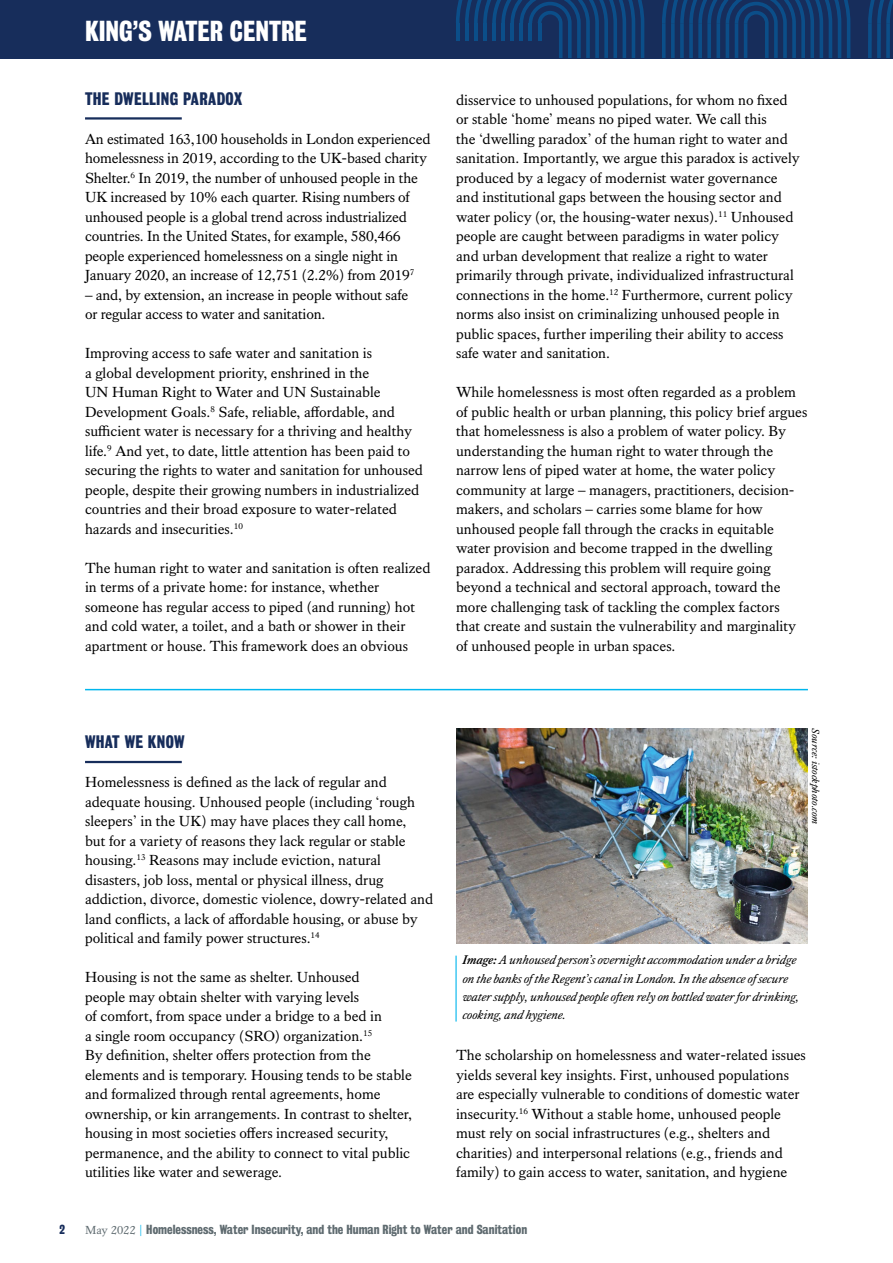
<style>
.page{position:relative;width:893px;height:1263px;background:#fff}
.page>*{position:absolute;margin:0;border:0;box-sizing:border-box;transform-origin:0 0}
.t1{font:26.4px "Kings Bureau Grot Three Seven";color:#fff}
.t2{font:16.5px "Kings Bureau Grot Three Seven";letter-spacing:.02em;color:#172d5b}
.t3{font:15px/19.5px "Kings Caslon Text";color:#000}
.t4{font:italic 12.9px/18.1px "Kings Caslon Text";letter-spacing:-.015em;color:#000}
.t5{font:12px "Kings Bureau Grot Three Seven";color:#5f6b70}
.t6{font:12px "Kings Bureau Grot Three Seven";color:#172d5b}
.t7{font:italic 10.5px "Kings Caslon Text";color:#000}
.s1{font-weight:700}
.s2{font-family:"Kings Caslon Text"}
.s3{font-family:"Kings Caslon Text";color:#00b6ed}
</style>
<div class="page">
<hr style="left:455px;top:956px;width:2px;height:65px;background:#00b6ed">
<hr style="left:85px;top:117px;width:97px;height:3px;background:#172d5b">
<hr style="left:85px;top:689px;width:723px;height:1px;background:#00b6ed">
<img style="left:456px;top:729px;width:352px;height:214px">
<hr style="left:85px;top:761px;width:97px;height:2px;background:#172d5b">
<div style="left:0;top:0;width:893px;height:58px;background:#172d5b"></div>
<svg style="left:456px;top:0;width:437px;height:58px"></svg>
<h1 class="t1" style="left:85px;top:15px;width:223px">KING’S WATER CENTRE</h1>
<p class="t2" style="left:85px;top:89px;width:159px">THE DWELLING PARADOX</p>
<p class="t3" style="left:85px;top:129px;width:347px">An estimated 163,100 households in London experienced homelessness in 2019, according to the UK-based charity Shelter.<sup>6</sup> In 2019, the number of unhoused people in the UK increased by 10% each quarter. Rising numbers of unhoused people is a global trend across industrialized countries. In the United States, for example, 580,466 people experienced homelessness on a single night in January 2020, an increase of 12,751 (2.2%) from 2019<sup>7</sup></p>
<p class="t3" style="left:85px;top:285px;width:325px">– and, by extension, an increase in people without safe or regular access to water and sanitation.</p>
<p class="t3" style="left:85px;top:343px;width:339px">Improving access to safe water and sanitation is<br>a global development priority, enshrined in the<br>UN Human Right to Water and UN Sustainable Development Goals.<sup>8</sup> Safe, reliable, affordable, and sufficient water is necessary for a thriving and healthy life.<sup>9</sup> And yet, to date, little attention has been paid to securing the rights to water and sanitation for unhoused people, despite their growing numbers in industrialized countries and their broad exposure to water-related hazards and insecurities.<sup>10</sup></p>
<p class="t3" style="left:85px;top:558px;width:347px">The human right to water and sanitation is often realized in terms of a private home: for instance, whether someone has regular access to piped (and running) hot and cold water, a toilet, and a bath or shower in their apartment or house. This framework does an obvious</p>
<p class="t3" style="left:456px;top:90px;width:345px">disservice to unhoused populations, for whom no fixed or stable ‘home’ means no piped water. We call this<br>the ‘dwelling paradox’ of the human right to water and sanitation. Importantly, we argue this paradox is actively produced by a legacy of modernist water governance and institutional gaps between the housing sector and water policy (or, the housing-water nexus).<sup>11</sup> Unhoused people are caught between paradigms in water policy and urban development that realize a right to water primarily through private, individualized infrastructural connections in the home.<sup>12</sup> Furthermore, current policy norms also insist on criminalizing unhoused people in public spaces, further imperiling their ability to access safe water and sanitation.</p>
<p class="t3" style="left:456px;top:382px;width:353px">While homelessness is most often regarded as a problem of public health or urban planning, this policy brief argues that homelessness is also a problem of water policy. By understanding the human right to water through the narrow lens of piped water at home, the water policy community at large – managers, practitioners, decision&shy;makers, and scholars – carries some blame for how unhoused people fall through the cracks in equitable water provision and become trapped in the dwelling paradox. Addressing this problem will require going beyond a technical and sectoral approach, toward the more challenging task of tackling the complex factors that create and sustain the vulnerability and marginality of unhoused people in urban spaces.</p>
<p class="t2" style="left:85px;top:732px;width:101px">WHAT WE KNOW</p>
<p class="t3" style="left:85px;top:772px;width:350px">Homelessness is defined as the lack of regular and adequate housing. Unhoused people (including ‘rough sleepers’ in the UK) may have places they call home,<br>but for a variety of reasons they lack regular or stable housing.<sup>13</sup> Reasons may include eviction, natural disasters, job loss, mental or physical illness, drug addiction, divorce, domestic violence, dowry-related and land conflicts, a lack of affordable housing, or abuse by political and family power structures.<sup>14</sup></p>
<p class="t3" style="left:85px;top:967px;width:328px">Housing is not the same as shelter. Unhoused<br>people may obtain shelter with varying levels<br>of comfort, from space under a bridge to a bed in<br>a single room occupancy (SRO) organization.<sup>15<br></sup>By definition, shelter offers protection from the elements and is temporary. Housing tends to be stable and formalized through rental agreements, home ownership, or kin arrangements. In contrast to shelter, housing in most societies offers increased security, permanence, and the ability to connect to vital public utilities like water and sewerage.</p>
<p class="t7" style="left:822px;top:728px;width:97px;rotate:90deg">Source: istockphoto.com</p>
<p class="t4" style="left:462px;top:951px;width:338px"><span class="s1">Image:</span> A unhoused person’s overnight accommodation under a bridge on the banks of the Regent’s canal in London. In the absence of secure water supply, unhoused people often rely on bottled water for drinking, cooking, and hygiene.</p>
<p class="t3" style="left:456px;top:1045px;width:351px">The scholarship on homelessness and water-related issues yields several key insights. First, unhoused populations are especially vulnerable to conditions of domestic water insecurity.<sup>16</sup> Without a stable home, unhoused people must rely on social infrastructures (e.g., shelters and charities) and interpersonal relations (e.g., friends and family) to gain access to water, sanitation, and hygiene</p>
<p class="t6" style="left:60px;top:1223px;width:7px">2</p>
<p class="t5" style="left:85px;top:1223px;width:444px"><span class="s2">May 2022</span> <span class="s3">|</span> Homelessness, Water Insecurity, and the Human Right to Water and Sanitation</p>
</div>
